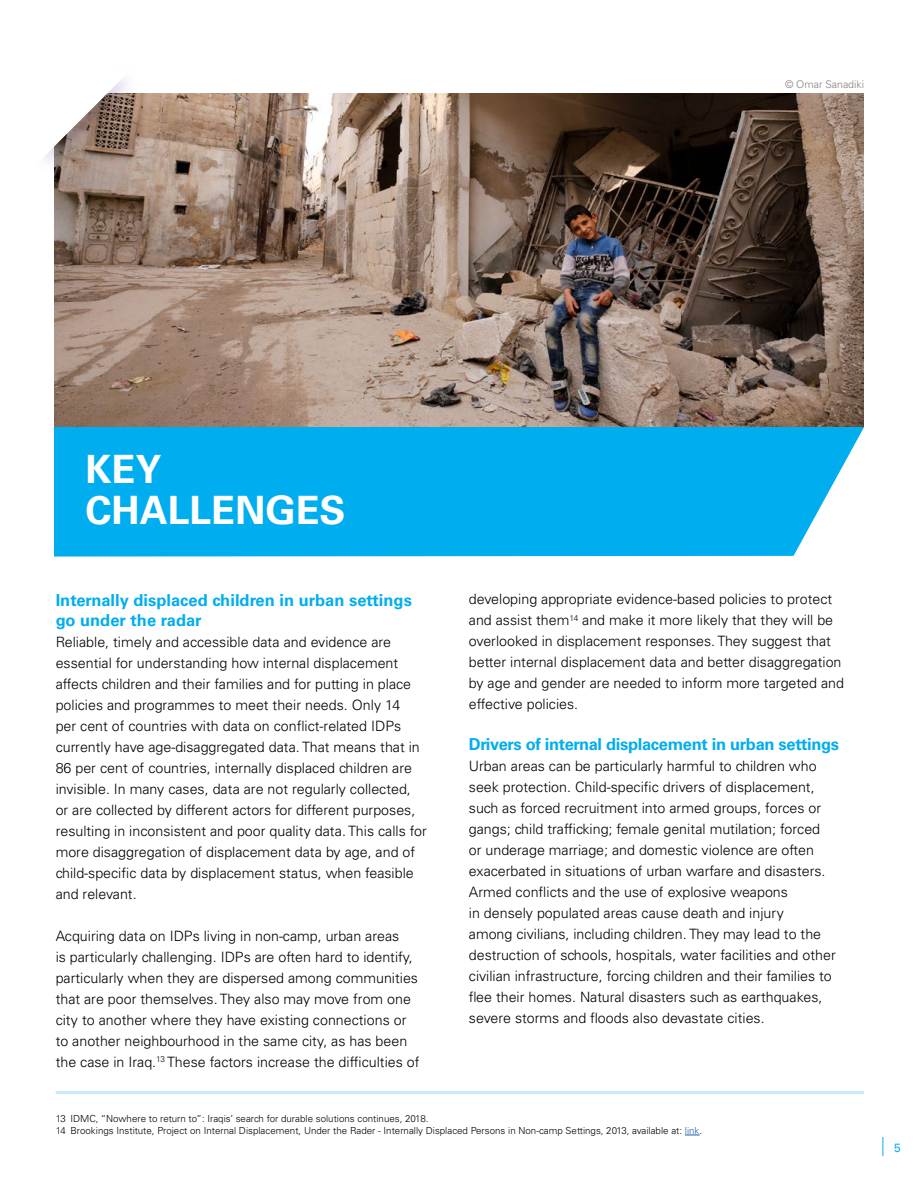
<style>
.page{position:relative;width:918px;height:1188px;background:#fff}
.page>*{position:absolute;margin:0;border:0;box-sizing:border-box;transform-origin:0 0}
.t1{font:700 39px/40.5px "Univers LT Std";color:#fff}
.t2{font:700 16.5px/19.8px "Univers LT Std";color:#00aeef}
.t3{font:700 16.5px "Univers LT Std";letter-spacing:-.02em;color:#00aeef}
.t4{font:300 14.25px/21px "Univers LT Std";color:#000}
.t5{font:12px "Univers LT Std";color:#00aeef}
.t6{font:300 10.5px "Univers LT Std";color:#837f7e}
.t7{font:300 9.75px/11.7px "Univers LT Std";color:#000}
.s1{color:#215e9e}
</style>
<div class="page">
<svg style="left:883px;top:1137px;width:1px;height:19px"></svg>
<div style="left:54px;top:427px;width:810px;height:130px;background:#00aeef"></div>
<hr style="left:56px;top:1091px;width:808px;height:3px;background:#c7eafb">
<svg style="left:685px;top:1135px;width:15px;height:1px"></svg>
<img style="left:54px;top:93px;width:810px;height:334px">
<img style="left:54px;top:93px;width:128px;height:121px">
<img style="left:54px;top:93px;width:106px;height:97px">
<svg style="left:44px;top:78px;width:90px;height:98px"></svg>
<p class="t6" style="left:785px;top:77px;width:80px">© Omar Sanadiki</p>
<h1 class="t1" style="left:86px;top:450px;width:262px">KEY<br>CHALLENGES</h1>
<p class="t2" style="left:56px;top:590px;width:358px">Internally displaced children in urban settings go under the radar</p>
<p class="t4" style="left:56px;top:631px;width:373px">Reliable, timely and accessible data and evidence are essential for understanding how internal displacement affects children and their families and for putting in place policies and programmes to meet their needs. Only 14<br>per cent of countries with data on conflict-related IDPs currently have age-disaggregated data. That means that in 86 per cent of countries, internally displaced children are invisible. In many cases, data are not regularly collected, or are collected by different actors for different purposes, resulting in inconsistent and poor quality data. This calls for more disaggregation of displacement data by age, and of child-specific data by displacement status, when feasible and relevant.</p>
<p class="t4" style="left:56px;top:925px;width:365px">Acquiring data on IDPs living in non-camp, urban areas<br>is particularly challenging. IDPs are often hard to identify, particularly when they are dispersed among communities that are poor themselves. They also may move from one city to another where they have existing connections or to another neighbourhood in the same city, as has been the case in Iraq.<sup>13</sup> These factors increase the difficulties of</p>
<p class="t4" style="left:469px;top:589px;width:377px">developing appropriate evidence-based policies to protect and assist them<sup>14</sup> and make it more likely that they will be overlooked in displacement responses. They suggest that better internal displacement data and better disaggregation by age and gender are needed to inform more targeted and effective policies.</p>
<p class="t3" style="left:469px;top:735px;width:372px">Drivers of internal displacement in urban settings</p>
<p class="t4" style="left:469px;top:756px;width:368px">Urban areas can be particularly harmful to children who seek protection. Child-specific drivers of displacement, such as forced recruitment into armed groups, forces or gangs; child trafficking; female genital mutilation; forced or underage marriage; and domestic violence are often exacerbated in situations of urban warfare and disasters.<br>Armed conflicts and the use of explosive weapons<br>in densely populated areas cause death and injury<br>among civilians, including children. They may lead to the destruction of schools, hospitals, water facilities and other civilian infrastructure, forcing children and their families to flee their homes. Natural disasters such as earthquakes, severe storms and floods also devastate cities.</p>
<p class="t7" style="left:56px;top:1113px;width:648px">13 IDMC, “Nowhere to return to”: Iraqis’ search for durable solutions continues, 2018.<br>14 Brookings Institute, Project on Internal Displacement, Under the Rader - Internally Displaced Persons in Non-camp Settings, 2013, available at: <span class="s1">link</span>.</p>
<p class="t5" style="left:894px;top:1140px;width:8px">5</p>
</div>
